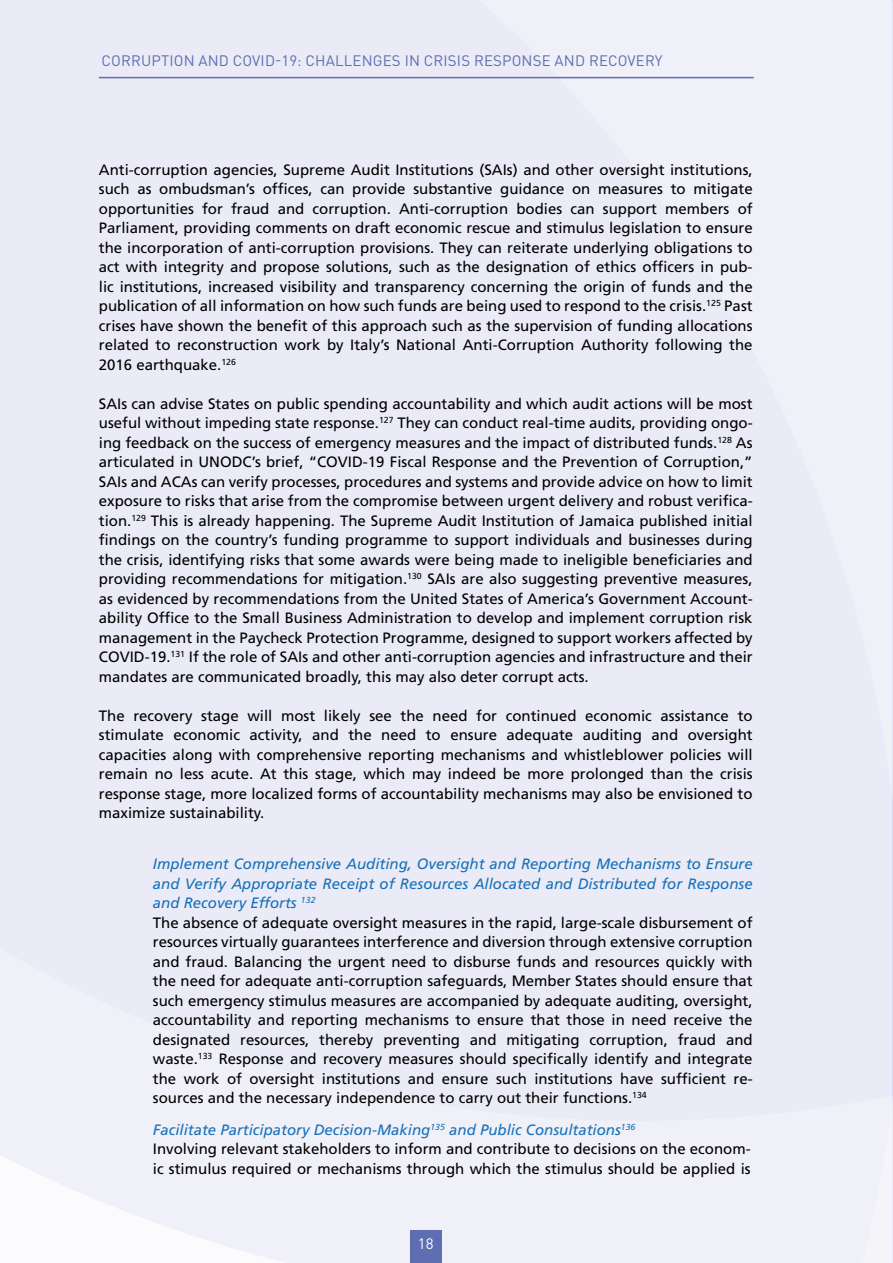
<style>
.page{position:relative;width:893px;height:1263px;background:#eaebf6}
.page>*{position:absolute;margin:0;border:0;box-sizing:border-box;transform-origin:0 0}
.t1{font:15px/19.5px "Frutiger";color:#000;text-align:justify}
.t2{font:15px "DIN Pro";letter-spacing:.01em;color:#5f6db3}
.t3{font:15px "DIN Pro";color:#fff}
.s1{font-style:italic;color:#1870b9}
</style>
<div class="page">
<div style="left:410px;top:1230px;width:32px;height:33px;background:#5f6db3"></div>
<hr style="left:99px;top:77px;width:655px;height:1px;background:#5f6db3">
<p class="t2" style="left:102px;top:49px;width:562px">CORRUPTION AND COVID-19: CHALLENGES IN CRISIS RESPONSE AND RECOVERY</p>
<p class="t1" style="left:99px;top:160px;width:655px">Anti-corruption agencies, Supreme Audit Institutions (SAIs) and other oversight institutions, such as ombudsman’s offices, can provide substantive guidance on measures to mitigate opportunities for fraud and corruption. Anti-corruption bodies can support members of Parliament, providing comments on draft economic rescue and stimulus legislation to ensure the incorporation of anti-corruption provisions. They can reiterate underlying obligations to act with integrity and propose solutions, such as the designation of ethics officers in pub&shy;lic institutions, increased visibility and transparency concerning the origin of funds and the publication of all information on how such funds are being used to respond to the crisis.<sup>125</sup> Past crises have shown the benefit of this approach such as the supervision of funding allocations related to reconstruction work by Italy’s National Anti-Corruption Authority following the 2016 earthquake.<sup>126</sup></p>
<p class="t1" style="left:99px;top:394px;width:655px">SAIs can advise States on public spending accountability and which audit actions will be most useful without impeding state response.<sup>127</sup> They can conduct real-time audits, providing ongo&shy;ing feedback on the success of emergency measures and the impact of distributed funds.<sup>128</sup> As articulated in UNODC’s brief, “COVID-19 Fiscal Response and the Prevention of Corruption,” SAIs and ACAs can verify processes, procedures and systems and provide advice on how to limit exposure to risks that arise from the compromise between urgent delivery and robust verifica&shy;tion.<sup>129</sup> This is already happening. The Supreme Audit Institution of Jamaica published initial findings on the country’s funding programme to support individuals and businesses during the crisis, identifying risks that some awards were being made to ineligible beneficiaries and providing recommendations for mitigation.<sup>130</sup> SAIs are also suggesting preventive measures, as evidenced by recommendations from the United States of America’s Government Account&shy;ability Office to the Small Business Administration to develop and implement corruption risk management in the Paycheck Protection Programme, designed to support workers affected by COVID-19.<sup>131</sup> If the role of SAIs and other anti-corruption agencies and infrastructure and their mandates are communicated broadly, this may also deter corrupt acts.</p>
<p class="t1" style="left:99px;top:706px;width:655px">The recovery stage will most likely see the need for continued economic assistance to stimulate economic activity, and the need to ensure adequate auditing and oversight capacities along with comprehensive reporting mechanisms and whistleblower policies will remain no less acute. At this stage, which may indeed be more prolonged than the crisis response stage, more localized forms of accountability mechanisms may also be envisioned to maximize sustainability.</p>
<p class="t1" style="left:153px;top:854px;width:601px;text-align:left"><span class="s1">Implement Comprehensive Auditing, Oversight and Reporting Mechanisms to Ensure and Verify Appropriate Receipt of Resources Allocated and Distributed for Response and Recovery Efforts</span> <sup>132<br></sup>The absence of adequate oversight measures in the rapid, large-scale disbursement of resources virtually guarantees interference and diversion through extensive corruption and fraud. Balancing the urgent need to disburse funds and resources quickly with the need for adequate anti-corruption safeguards, Member States should ensure that such emergency stimulus measures are accompanied by adequate auditing, oversight, accountability and reporting mechanisms to ensure that those in need receive the designated resources, thereby preventing and mitigating corruption, fraud and waste.<sup>133</sup> Response and recovery measures should specifically identify and integrate the work of oversight institutions and ensure such institutions have sufficient re&shy;sources and the necessary independence to carry out their functions.<sup>134</sup></p>
<p class="t1" style="left:153px;top:1120px;width:599px;text-align:left"><span class="s1">Facilitate Participatory Decision-Making</span><sup>135</sup> <span class="s1">and Public Consultations</span><sup>136<br></sup>Involving relevant stakeholders to inform and contribute to decisions on the econom&shy;ic stimulus required or mechanisms through which the stimulus should be applied is</p>
<p class="t3" style="left:418px;top:1232px;width:17px">18</p>
</div>
